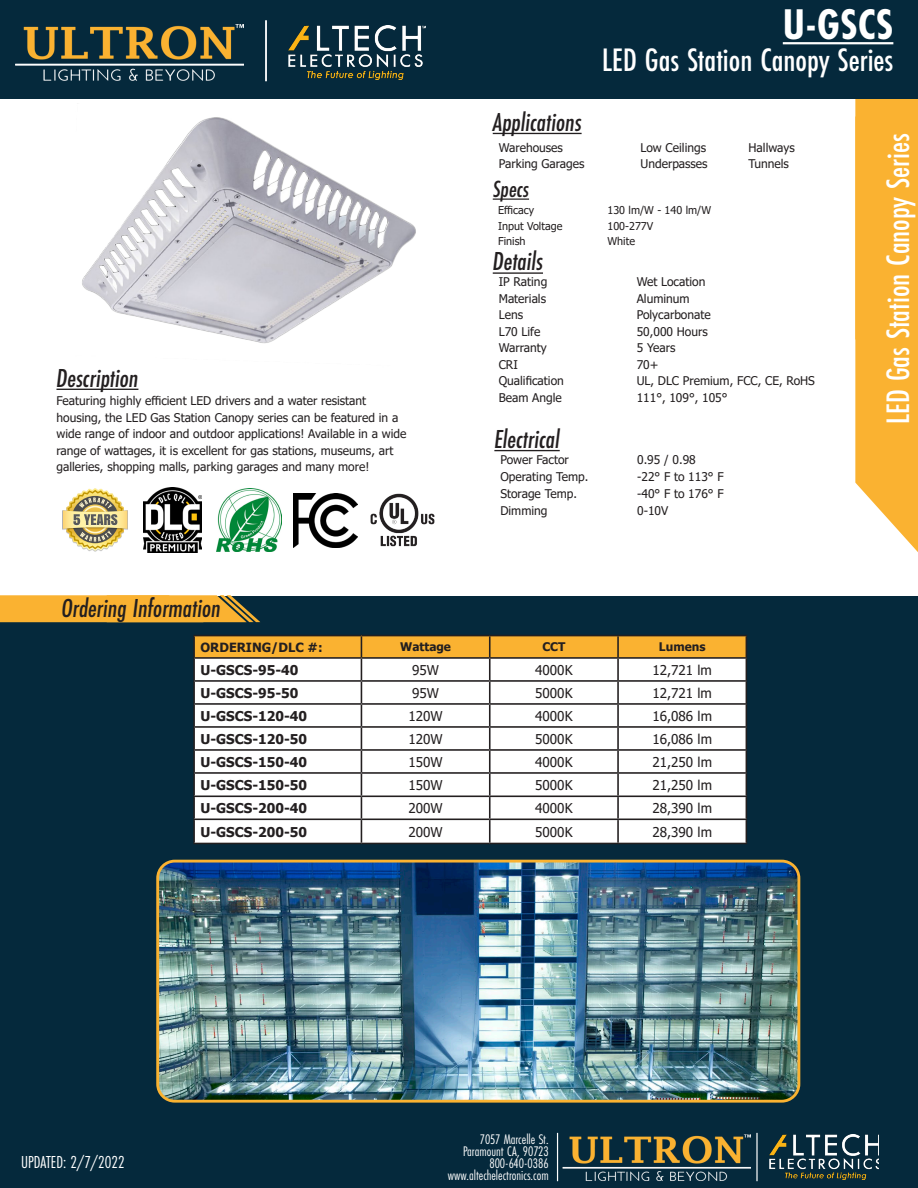
<style>
.page{position:relative;width:918px;height:1188px;background:#fff}
.page>*{position:absolute;margin:0;border:0;box-sizing:border-box;transform-origin:0 0}
.t1{font:700 44.55px "Futura PT Cond";color:#fff}
.t2{font:500 33.75px "Futura PT Cond";color:#fff}
.t3{font:italic 500 27px "Futura PT Cond";color:#231f20}
.t4{font:italic 500 24.3px "Futura PT Cond";color:#231f20}
.t5{font:18px "Futura PT Cond";color:#fff}
.t6{font:14.4px "Futura PT Cond";color:#fff}
.t7{font:13.5px "Tahoma";color:#231f20}
.t8{font:700 13.5px "Tahoma";color:#231f20}
.t9{font:700 12.6px "Tahoma";color:#231f20}
.t10{font:12px "Tahoma";color:#231f20}
.t11{font:700 11.85px "Tahoma";color:#231f20}
.t12{font:10.8px "Tahoma";color:#231f20}
</style>
<div class="page">
<div style="left:0;top:596px;width:918px;height:592px;background:#05293c"></div>
<svg style="left:0;top:595px;width:260px;height:27px;background:#e8a834"></svg>
<div style="left:194px;top:636px;width:167px;height:22px;background:#fab231"></div>
<div style="left:195px;top:659px;width:166px;height:184px;background:#fff"></div>
<hr style="left:193px;top:635px;width:168px;height:1px;background:#231f20">
<hr style="left:193px;top:636px;width:2px;height:21px;background:#231f20">
<hr style="left:361px;top:635px;width:129px;height:1px;background:#231f20">
<hr style="left:490px;top:635px;width:128px;height:1px;background:#231f20">
<hr style="left:618px;top:635px;width:129px;height:1px;background:#231f20">
<hr style="left:193px;top:657px;width:168px;height:2px;background:#231f20">
<hr style="left:193px;top:659px;width:2px;height:21px;background:#231f20">
<hr style="left:193px;top:680px;width:168px;height:2px;background:#231f20">
<hr style="left:193px;top:682px;width:2px;height:21px;background:#231f20">
<hr style="left:193px;top:703px;width:168px;height:2px;background:#231f20">
<hr style="left:193px;top:705px;width:2px;height:21px;background:#231f20">
<hr style="left:193px;top:726px;width:168px;height:2px;background:#231f20">
<hr style="left:193px;top:728px;width:2px;height:21px;background:#231f20">
<hr style="left:193px;top:749px;width:168px;height:2px;background:#231f20">
<hr style="left:193px;top:751px;width:2px;height:21px;background:#231f20">
<hr style="left:193px;top:772px;width:168px;height:2px;background:#231f20">
<hr style="left:193px;top:774px;width:2px;height:22px;background:#231f20">
<hr style="left:193px;top:796px;width:168px;height:1px;background:#231f20">
<hr style="left:193px;top:797px;width:2px;height:22px;background:#231f20">
<hr style="left:193px;top:819px;width:168px;height:1px;background:#231f20">
<hr style="left:193px;top:820px;width:2px;height:23px;background:#231f20">
<svg style="left:361px;top:636px;width:386px;height:207px;background:#f0e8dc"></svg>
<hr style="left:193px;top:843px;width:168px;height:1px;background:#231f20">
<hr style="left:361px;top:843px;width:129px;height:1px;background:#231f20">
<hr style="left:490px;top:843px;width:128px;height:1px;background:#231f20">
<hr style="left:618px;top:843px;width:129px;height:1px;background:#231f20">
<hr style="left:361px;top:657px;width:129px;height:2px;background:#231f20">
<hr style="left:490px;top:657px;width:128px;height:2px;background:#231f20">
<hr style="left:618px;top:657px;width:129px;height:2px;background:#231f20">
<hr style="left:361px;top:680px;width:129px;height:2px;background:#231f20">
<hr style="left:490px;top:680px;width:128px;height:2px;background:#231f20">
<hr style="left:618px;top:680px;width:129px;height:2px;background:#231f20">
<hr style="left:557px;top:1133px;width:1px;height:48px;background:#fff">
<hr style="left:756px;top:1133px;width:2px;height:48px;background:#fff">
<img style="left:770px;top:1135px;width:109px;height:45px">
<img style="left:562px;top:1134px;width:188px;height:47px">
<hr style="left:493px;top:272px;width:50px;height:2px;background:#231f20">
<hr style="left:494px;top:450px;width:66px;height:1px;background:#231f20">
<hr style="left:493px;top:133px;width:89px;height:1px;background:#231f20">
<hr style="left:493px;top:199px;width:36px;height:1px;background:#231f20">
<hr style="left:56px;top:389px;width:82px;height:1px;background:#231f20">
<img style="left:160px;top:861px;width:639px;height:238px">
<div style="left:156px;top:860px;width:644px;height:243px;border:3px solid #fab231;border-radius:17px"></div>
<svg style="left:855px;top:98px;width:63px;height:454px;background:#f9b946"></svg>
<div style="left:0;top:0;width:918px;height:98px;background:#05293c"></div>
<hr style="left:783px;top:42px;width:110px;height:2px;background:#fff">
<hr style="left:265px;top:20px;width:2px;height:61px;background:#fff">
<img style="left:289px;top:25px;width:137px;height:54px">
<img style="left:15px;top:24px;width:228px;height:57px">
<img style="left:294px;top:493px;width:64px;height:54px">
<img style="left:143px;top:488px;width:58px;height:64px">
<svg style="left:63px;top:488px;width:64px;height:64px"></svg>
<img style="left:217px;top:488px;width:64px;height:64px">
<img style="left:370px;top:493px;width:65px;height:54px">
<img style="left:76px;top:98px;width:346px;height:292px">
<p class="t3" style="left:56px;top:362px;width:83px">Description</p>
<p class="t10" style="left:56px;top:393px;width:311px">Featuring highly efficient LED drivers and a water resistant</p>
<p class="t10" style="left:56px;top:410px;width:343px">housing, the LED Gas Station Canopy series can be featured in a</p>
<p class="t10" style="left:56px;top:426px;width:351px">wide range of indoor and outdoor applications! Available in a wide</p>
<p class="t10" style="left:56px;top:443px;width:338px">range of wattages, it is excellent for gas stations, museums, art</p>
<p class="t10" style="left:56px;top:459px;width:314px">galleries, shopping malls, parking garages and many more!</p>
<p class="t1" style="left:783px;top:-2px;width:112px">U-GSCS</p>
<p class="t2" style="left:602px;top:39px;width:293px">LED Gas Station Canopy Series</p>
<p class="t3" style="left:493px;top:106px;width:90px">Applications</p>
<p class="t10" style="left:499px;top:139px;width:66px">Warehouses</p>
<p class="t10" style="left:640px;top:139px;width:67px">Low Ceilings</p>
<p class="t10" style="left:748px;top:139px;width:48px">Hallways</p>
<p class="t10" style="left:499px;top:155px;width:87px">Parking Garages</p>
<p class="t10" style="left:640px;top:155px;width:69px">Underpasses</p>
<p class="t10" style="left:748px;top:155px;width:42px">Tunnels</p>
<p class="t4" style="left:493px;top:174px;width:38px">Specs</p>
<p class="t12" style="left:498px;top:203px;width:37px">Efficacy</p>
<p class="t12" style="left:608px;top:203px;width:105px">130 lm/W - 140 lm/W</p>
<p class="t12" style="left:498px;top:219px;width:66px">Input Voltage</p>
<p class="t12" style="left:608px;top:219px;width:47px">100-277V</p>
<p class="t12" style="left:498px;top:234px;width:29px">Finish</p>
<p class="t12" style="left:608px;top:234px;width:29px">White</p>
<p class="t3" style="left:493px;top:246px;width:52px">Details</p>
<p class="t10" style="left:499px;top:274px;width:50px">IP Rating</p>
<p class="t10" style="left:637px;top:274px;width:70px">Wet Location</p>
<p class="t10" style="left:499px;top:291px;width:49px">Materials</p>
<p class="t10" style="left:637px;top:291px;width:54px">Aluminum</p>
<p class="t10" style="left:499px;top:307px;width:26px">Lens</p>
<p class="t10" style="left:637px;top:307px;width:76px">Polycarbonate</p>
<p class="t10" style="left:499px;top:323px;width:43px">L70 Life</p>
<p class="t10" style="left:637px;top:323px;width:73px">50,000 Hours</p>
<p class="t10" style="left:499px;top:340px;width:49px">Warranty</p>
<p class="t10" style="left:637px;top:340px;width:40px">5 Years</p>
<p class="t10" style="left:499px;top:356px;width:21px">CRI</p>
<p class="t10" style="left:637px;top:356px;width:23px">70+</p>
<p class="t10" style="left:499px;top:373px;width:67px">Qualification</p>
<p class="t10" style="left:637px;top:373px;width:180px">UL, DLC Premium, FCC, CE, RoHS</p>
<p class="t10" style="left:499px;top:390px;width:65px">Beam Angle</p>
<p class="t10" style="left:637px;top:390px;width:92px">111°, 109°, 105°</p>
<p class="t3" style="left:494px;top:423px;width:67px">Electrical</p>
<p class="t10" style="left:500px;top:452px;width:70px">Power Factor</p>
<p class="t10" style="left:637px;top:452px;width:60px">0.95 / 0.98</p>
<p class="t10" style="left:500px;top:469px;width:90px">Operating Temp.</p>
<p class="t10" style="left:637px;top:469px;width:88px">-22° F to 113° F</p>
<p class="t10" style="left:500px;top:485px;width:78px">Storage Temp.</p>
<p class="t10" style="left:637px;top:485px;width:88px">-40° F to 176° F</p>
<p class="t10" style="left:500px;top:503px;width:49px">Dimming</p>
<p class="t10" style="left:637px;top:503px;width:33px">0-10V</p>
<p class="t2" style="left:878px;top:424px;width:293px;rotate:-90deg">LED Gas Station Canopy Series</p>
<p class="t3" style="left:62px;top:592px;width:161px">Ordering Information</p>
<p class="t9" style="left:200px;top:638px;width:124px">ORDERING/DLC #:</p>
<p class="t11" style="left:400px;top:639px;width:52px">Wattage</p>
<p class="t11" style="left:542px;top:639px;width:25px">CCT</p>
<p class="t11" style="left:659px;top:639px;width:48px">Lumens</p>
<p class="t8" style="left:200px;top:660px;width:99px">U-GSCS-95-40</p>
<p class="t7" style="left:412px;top:661px;width:28px">95W</p>
<p class="t7" style="left:535px;top:661px;width:39px">4000K</p>
<p class="t7" style="left:653px;top:661px;width:61px">12,721 lm</p>
<p class="t8" style="left:200px;top:683px;width:99px">U-GSCS-95-50</p>
<p class="t7" style="left:412px;top:684px;width:28px">95W</p>
<p class="t7" style="left:535px;top:684px;width:39px">5000K</p>
<p class="t7" style="left:653px;top:684px;width:61px">12,721 lm</p>
<p class="t8" style="left:200px;top:706px;width:108px">U-GSCS-120-40</p>
<p class="t7" style="left:408px;top:707px;width:36px">120W</p>
<p class="t7" style="left:535px;top:707px;width:39px">4000K</p>
<p class="t7" style="left:652px;top:707px;width:61px">16,086 lm</p>
<p class="t8" style="left:200px;top:729px;width:108px">U-GSCS-120-50</p>
<p class="t7" style="left:408px;top:730px;width:36px">120W</p>
<p class="t7" style="left:535px;top:730px;width:39px">5000K</p>
<p class="t7" style="left:652px;top:730px;width:61px">16,086 lm</p>
<p class="t8" style="left:200px;top:752px;width:108px">U-GSCS-150-40</p>
<p class="t7" style="left:408px;top:753px;width:36px">150W</p>
<p class="t7" style="left:535px;top:753px;width:39px">4000K</p>
<p class="t7" style="left:652px;top:753px;width:61px">21,250 lm</p>
<p class="t8" style="left:200px;top:775px;width:108px">U-GSCS-150-50</p>
<p class="t7" style="left:408px;top:776px;width:36px">150W</p>
<p class="t7" style="left:535px;top:776px;width:39px">5000K</p>
<p class="t7" style="left:652px;top:776px;width:61px">21,250 lm</p>
<p class="t8" style="left:200px;top:799px;width:108px">U-GSCS-200-40</p>
<p class="t7" style="left:408px;top:799px;width:36px">200W</p>
<p class="t7" style="left:535px;top:799px;width:39px">4000K</p>
<p class="t7" style="left:652px;top:799px;width:61px">28,390 lm</p>
<p class="t8" style="left:200px;top:822px;width:108px">U-GSCS-200-50</p>
<p class="t7" style="left:408px;top:823px;width:36px">200W</p>
<p class="t7" style="left:535px;top:823px;width:39px">5000K</p>
<p class="t7" style="left:652px;top:823px;width:61px">28,390 lm</p>
<p class="t5" style="left:21px;top:1151px;width:105px">UPDATED: 2/7/2022</p>
<p class="t6" style="left:480px;top:1131px;width:70px">7057 Marcelle St.</p>
<p class="t6" style="left:463px;top:1143px;width:87px">Paramount CA, 90723</p>
<p class="t6" style="left:489px;top:1155px;width:61px">800-640-0386</p>
<p class="t6" style="left:448px;top:1167px;width:102px">www.altechelectronics.com</p>
</div>
